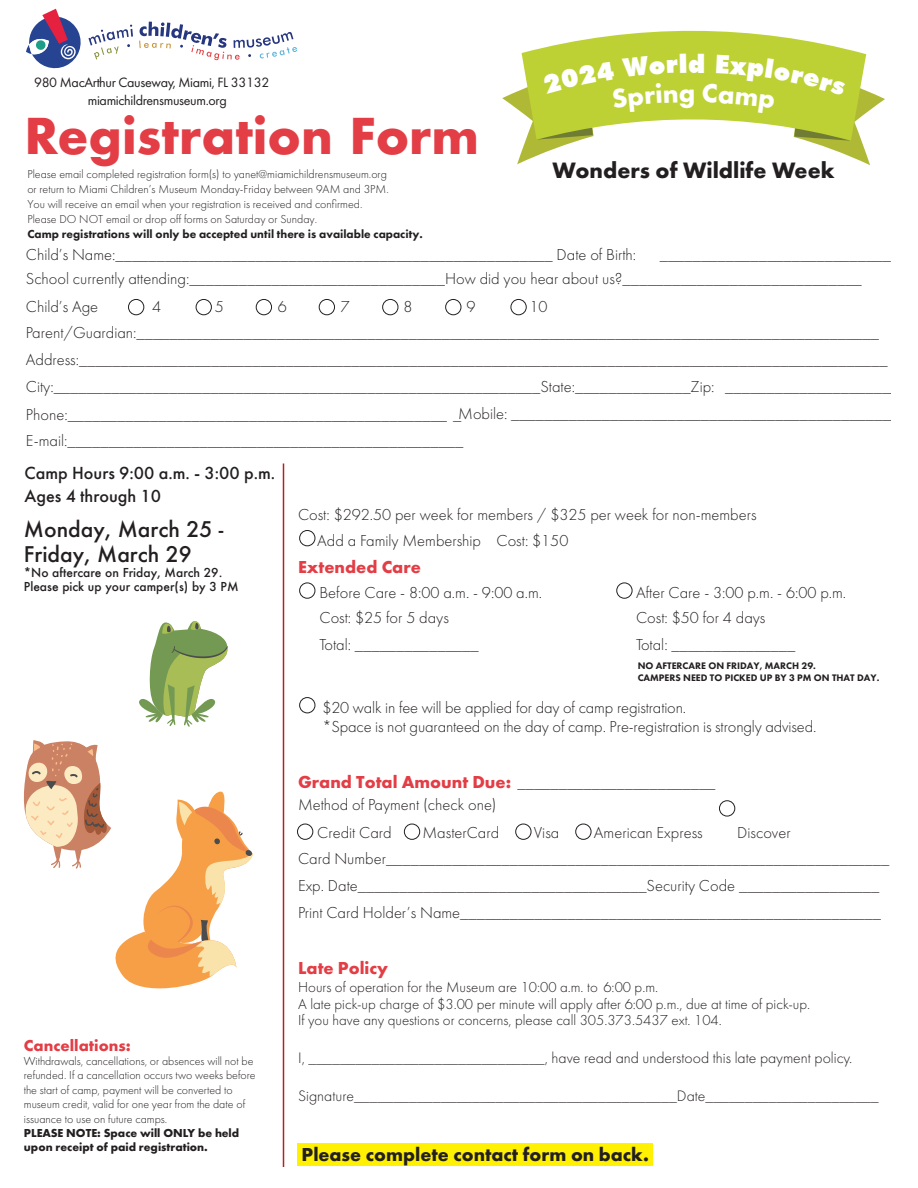
<style>
.page{position:relative;width:918px;height:1188px;background:#fff}
.page>*{position:absolute;margin:0;border:0;box-sizing:border-box;transform-origin:0 0}
.t1{font:700 48px "Futura";color:#e33d46}
.t2{font:900 25.65px "Futura BT";color:#fff}
.t3{font:700 23.1px "Futura PT";color:#231f20}
.t4{font:500 21px/25.2px "Futura";color:#231f20}
.t5{font:700 19.5px "Futura PT";color:#231f20}
.t6{font:500 18.15px "Futura PT";color:#231f20}
.t7{font:700 18px "Futura PT";color:#e33d45}
.t8{font:300 16.5px/27px "Futura PT";color:#231f20}
.t9{font:700 16.5px "Futura PT";color:#e33d45}
.t10{font:300 15.75px "Futura PT";color:#231f20}
.t11{font:300 15px/16.5px "Futura PT";color:#231f20}
.t12{font:14.1px/18.3px "Futura PT";letter-spacing:-.025em;color:#231f20}
.t13{font:300 12px/14.4px "Futura PT";color:#231f20}
.t14{font:800 12px "Futura PT";color:#231f20}
.t15{font:700 12px/14.4px "Futura PT";color:#231f20}
.t16{font:500 12px/14.4px "Futura";color:#231f20}
.t17{font:800 9.9px/11.9px "Futura PT";color:#231f20}
.s1{font-weight:700;font-size:18px;color:#e33d45}
</style>
<div class="page">
<svg style="left:26px;top:9px;width:107px;height:60px"></svg>
<svg style="left:139px;top:22px;width:158px;height:38px"></svg>
<hr style="left:283px;top:464px;width:1px;height:703px;background:#b32325">
<div style="left:297px;top:1144px;width:356px;height:22px;background:#fff101"></div>
<div style="left:128px;top:299px;width:16px;height:16px;border:1px solid #231f20;border-radius:50%"></div>
<div style="left:196px;top:299px;width:16px;height:16px;border:1px solid #231f20;border-radius:50%"></div>
<div style="left:256px;top:299px;width:16px;height:16px;border:1px solid #231f20;border-radius:50%"></div>
<div style="left:319px;top:299px;width:16px;height:16px;border:1px solid #231f20;border-radius:50%"></div>
<div style="left:382px;top:299px;width:16px;height:16px;border:1px solid #231f20;border-radius:50%"></div>
<div style="left:445px;top:299px;width:16px;height:16px;border:1px solid #231f20;border-radius:50%"></div>
<div style="left:511px;top:299px;width:15px;height:16px;border:1px solid #231f20;border-radius:50%"></div>
<div style="left:299px;top:583px;width:16px;height:15px;border:1px solid #231f20;border-radius:50%"></div>
<div style="left:617px;top:583px;width:15px;height:15px;border:1px solid #231f20;border-radius:50%"></div>
<div style="left:299px;top:697px;width:16px;height:16px;border:1px solid #231f20;border-radius:50%"></div>
<div style="left:297px;top:824px;width:16px;height:16px;border:1px solid #231f20;border-radius:50%"></div>
<div style="left:404px;top:824px;width:16px;height:16px;border:1px solid #231f20;border-radius:50%"></div>
<div style="left:299px;top:530px;width:16px;height:16px;border:1px solid #231f20;border-radius:50%"></div>
<div style="left:516px;top:824px;width:15px;height:16px;border:1px solid #231f20;border-radius:50%"></div>
<div style="left:719px;top:801px;width:16px;height:15px;border:1px solid #231f20;border-radius:50%"></div>
<div style="left:576px;top:824px;width:15px;height:16px;border:1px solid #231f20;border-radius:50%"></div>
<svg style="left:139px;top:621px;width:89px;height:106px"></svg>
<svg style="left:23px;top:740px;width:230px;height:249px"></svg>
<svg style="left:502px;top:30px;width:383px;height:135px"></svg>
<h2 class="t2" style="left:688px;top:48px;width:19px">d</h2>
<p class="t12" style="left:88px;top:73px;width:183px;text-indent:-54px">980 MacArthur Causeway, Miami, FL 33132 miamichildrensmuseum.org</p>
<h1 class="t1" style="left:24px;top:101px;width:456px">Registration Form</h1>
<p class="t13" style="left:27px;top:167px;width:363px;line-height:15px">Please email completed registration form(s) to yanet@miamichildrensmuseum.org or return to Miami Children’s Museum Monday-Friday between 9AM and 3PM.<br>You will receive an email when your registration is received and confirmed.<br>Please DO NOT email or drop off forms on Saturday or Sunday.</p>
<p class="t14" style="left:27px;top:226px;width:397px">Camp registrations will only be accepted until there is available capacity.</p>
<p class="t8" style="left:26px;top:241px;width:612px">Child’s Name:_____________________________________________________ Date of Birth:</p>
<p class="t8" style="left:26px;top:243px;width:875px;line-height:24px;text-indent:634px">_____________________________<br>School currently attending:_______________________________How did you hear about us?_____________________________</p>
<p class="t8" style="left:26px;top:294px;width:74px">Child’s Age</p>
<p class="t8" style="left:152px;top:294px;width:11px">4</p>
<p class="t8" style="left:215px;top:294px;width:11px">5</p>
<p class="t8" style="left:278px;top:294px;width:11px">6</p>
<p class="t8" style="left:341px;top:294px;width:11px">7</p>
<p class="t8" style="left:404px;top:294px;width:11px">8</p>
<p class="t8" style="left:467px;top:294px;width:11px">9</p>
<h3 class="t3" style="left:553px;top:155px;width:284px">Wonders of Wildlife Week</h3>
<p class="t8" style="left:26px;top:294px;width:855px;line-height:25.5px;text-indent:504px">10<br>Parent/Guardian:__________________________________________________________________________________________</p>
<p class="t8" style="left:26px;top:346px;width:875px">Address:__________________________________________________________________________________________________ City:___________________________________________________________State:______________Zip: _____________________ Phone:______________________________________________ _Mobile: _______________________________________________ E-mail:________________________________________________</p>
<p class="t6" style="left:25px;top:462px;width:252px">Camp Hours 9:00 a.m. - 3:00 p.m.</p>
<p class="t4" style="left:24px;top:517px;width:201px">Monday, March 25 -<br>Friday, March 29</p>
<p class="t16" style="left:24px;top:565px;width:216px">*No aftercare on Friday, March 29.<br>Please pick up your camper(s) by 3 PM</p>
<p class="t6" style="left:25px;top:485px;width:138px">Ages 4 through 10</p>
<p class="t9" style="left:24px;top:1035px;width:108px">Cancellations:</p>
<p class="t13" style="left:24px;top:1054px;width:233px">Withdrawals, cancellations, or absences will not be refunded. If a cancellation occurs two weeks before the start of camp, payment will be converted to museum credit, valid for one year from the date of issuance to use on future camps.</p>
<p class="t15" style="left:24px;top:1125px;width:217px">PLEASE NOTE: Space will ONLY be held upon receipt of paid registration.</p>
<p class="t8" style="left:317px;top:502px;width:441px;line-height:25.7px;text-indent:-19px">Cost: $292.50 per week for members / $325 per week for non-members<br>Add a Family Membership Cost: $150</p>
<p class="t7" style="left:298px;top:555px;width:124px">Extended Care</p>
<p class="t8" style="left:319px;top:580px;width:224px;line-height:25px">Before Care - 8:00 a.m. - 9:00 a.m.<br>Cost: $25 for 5 days</p>
<p class="t8" style="left:319px;top:631px;width:161px">Total: _______________</p>
<p class="t8" style="left:636px;top:580px;width:212px;line-height:25px">After Care - 3:00 p.m. - 6:00 p.m.<br>Cost: $50 for 4 days</p>
<p class="t8" style="left:636px;top:631px;width:161px">Total: _______________</p>
<p class="t17" style="left:638px;top:660px;width:243px">NO AFTERCARE ON FRIDAY, MARCH 29.<br>CAMPERS NEED TO PICKED UP BY 3 PM ON THAT DAY.</p>
<p class="t8" style="left:322px;top:697px;width:495px;line-height:19.8px">$20 walk in fee will be applied for day of camp registration.<br>*Space is not guaranteed on the day of camp. Pre-registration is strongly advised.</p>
<p class="t8" style="left:298px;top:771px;width:419px;line-height:22px"><span class="s1">Grand Total Amount Due:</span> ________________________<br>Method of Payment (check one)</p>
<p class="t8" style="left:317px;top:819px;width:76px">Credit Card</p>
<p class="t8" style="left:423px;top:819px;width:78px">MasterCard</p>
<p class="t8" style="left:534px;top:819px;width:27px">Visa</p>
<p class="t8" style="left:594px;top:819px;width:110px">American Express</p>
<p class="t8" style="left:298px;top:820px;width:593px;line-height:25.5px;text-indent:439px">Discover<br>Card Number_____________________________________________________________</p>
<p class="t8" style="left:298px;top:872px;width:584px">Exp. Date___________________________________Security Code _________________<br>Print Card Holder’s Name___________________________________________________</p>
<p class="t7" style="left:298px;top:956px;width:91px">Late Policy</p>
<p class="t11" style="left:298px;top:979px;width:514px">Hours of operation for the Museum are 10:00 a.m. to 6:00 p.m.<br>A late pick-up charge of $3.00 per minute will apply after 6:00 p.m., due at time of pick-up.<br>If you have any questions or concerns, please call 305.373.5437 ext. 104.</p>
<p class="t10" style="left:298px;top:1049px;width:556px">I, ______________________________, have read and understood this late payment policy.</p>
<p class="t10" style="left:298px;top:1087px;width:582px">Signature_________________________________________Date______________________</p>
<p class="t5" style="left:302px;top:1142px;width:349px">Please complete contact form on back.</p>
</div>
